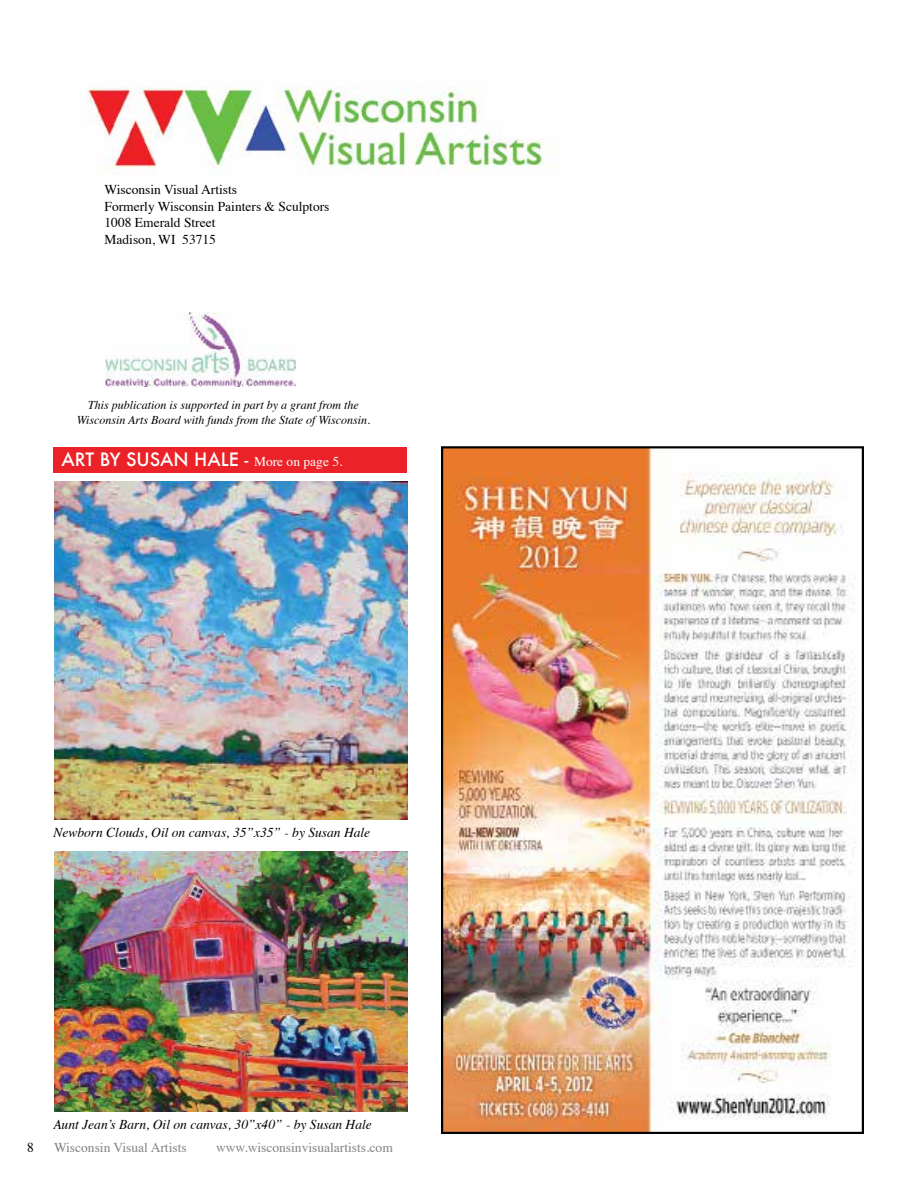
<style>
.page{position:relative;width:918px;height:1188px;background:#fff}
.page>*{position:absolute;margin:0;border:0;box-sizing:border-box;transform-origin:0 0}
.t1{font:500 18px "Futura";color:#fff}
.t2{font:italic 13.5px "Times";color:#000}
.t3{font:13.5px/16.5px "Times";color:#000}
.t4{font:13.5px "Times";color:#808285}
.t5{font:italic 12px/15.8px "Times";color:#000;text-align:center}
.s1{font-family:"Times";font-weight:400;font-size:13.5px}
</style>
<div class="page">
<div style="left:54px;top:447px;width:353px;height:25px;background:#eb2227"></div>
<img style="left:86px;top:87px;width:467px;height:86px">
<img style="left:105px;top:313px;width:190px;height:74px">
<img style="left:444px;top:449px;width:412px;height:682px">
<div style="left:441px;top:446px;width:423px;height:688px;border:2px solid #000"></div>
<img style="left:54px;top:852px;width:353px;height:259px">
<img style="left:54px;top:482px;width:353px;height:338px">
<p class="t3" style="left:105px;top:180px;width:226px">Wisconsin Visual Artists<br>Formerly Wisconsin Painters &amp; Sculptors<br>1008 Emerald Street<br>Madison, WI 53715</p>
<p class="t5" style="left:77px;top:396px;width:295px">This publication is supported in part by a grant from the<br>Wisconsin Arts Board with funds from the State of Wisconsin.</p>
<h1 class="t1" style="left:62px;top:447px;width:282px">ART BY SUSAN HALE - <span class="s1">More on page 5.</span></h1>
<p class="t2" style="left:53px;top:821px;width:318px">Newborn Clouds, Oil on canvas, 35”x35” - by Susan Hale</p>
<p class="t2" style="left:53px;top:1113px;width:320px">Aunt Jean’s Barn, Oil on canvas, 30”x40” - by Susan Hale</p>
<p class="t3" style="left:27px;top:1138px;width:8px">8</p>
<p class="t4" style="left:54px;top:1135px;width:134px">Wisconsin Visual Artists</p>
<p class="t4" style="left:216px;top:1135px;width:178px">www.wisconsinvisualartists.com</p>
</div>
